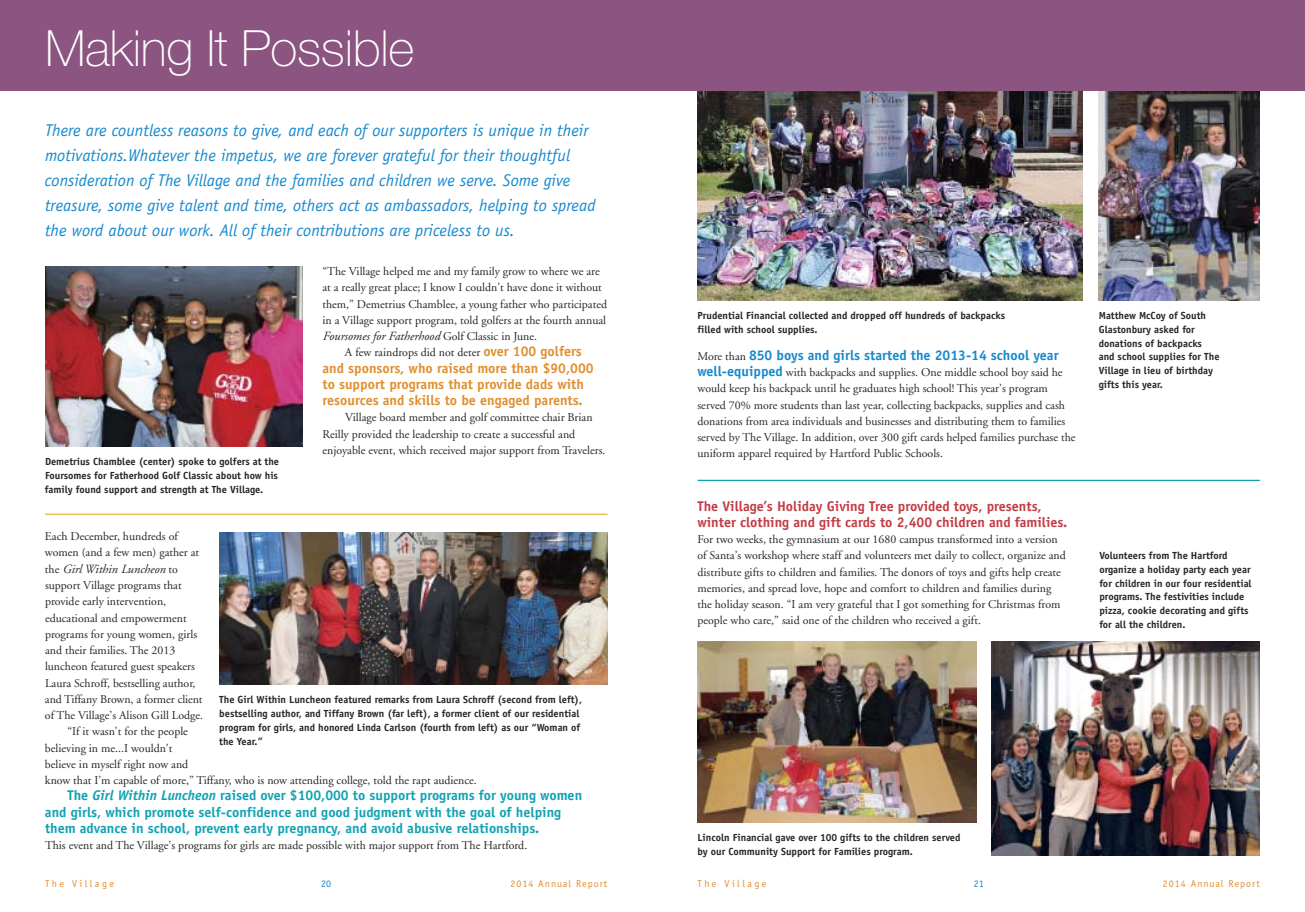
<style>
.page{position:relative;width:1305px;height:912px;background:#fff}
.page>*{position:absolute;margin:0;border:0;box-sizing:border-box;transform-origin:0 0}
.t1{font:100 50px "Helvetica Neue";letter-spacing:-.005em;color:#fff}
.t2{font:italic 17px/25px "Officina Sans";color:#1889cd}
.t3{font:700 14px/16.2px "Officina Sans";color:#11a2b2}
.t4{font:700 14px/16.2px "Officina Sans";color:#e08f31}
.t5{font:700 14px/16.2px "Officina Sans";color:#c33c44}
.t6{font:700 14px "Officina Sans";color:#1889cd}
.t7{font:italic 12.5px "Adobe Garamond";color:#272627}
.t8{font:11.88px/16.2px "Adobe Garamond";color:#272627}
.t9{font:700 10.25px/13.8px "Officina Sans";color:#272627}
.t10{font:10px "Officina Sans";letter-spacing:.1em;color:#e08f31}
.t11{font:10px "Officina Sans";letter-spacing:.25em;color:#e08f31}
.t12{font:10px "Officina Sans";color:#1889cd}
.s1{font-style:normal;font-size:11.88px}
.s2{font-family:"Officina Sans";font-weight:700;font-size:14px;color:#e08f31}
.s3{font-style:italic}
.s4{font-family:"Adobe Garamond";font-weight:400;font-size:11.88px;color:#272627}
.s5{font-family:"Officina Sans";font-weight:700;font-size:14px;color:#1889cd}
</style>
<div class="page">
<img style="left:1099px;top:90px;width:161px;height:210px">
<img style="left:698px;top:641px;width:279px;height:180px">
<img style="left:991px;top:641px;width:269px;height:214px">
<img style="left:698px;top:90px;width:384px;height:210px">
<hr style="left:698px;top:479px;width:562px;height:2px;background:#11a2b2">
<img style="left:45px;top:266px;width:257px;height:180px">
<hr style="left:45px;top:513px;width:563px;height:1px;background:#ecb634">
<img style="left:219px;top:532px;width:388px;height:152px">
<div style="left:0;top:0;width:1305px;height:90px;background:#8c5481"></div>
<h1 class="t1" style="left:45px;top:30px;width:371px">Making It Possible</h1>
<p class="t2" style="left:45px;top:119px;width:552px">There are countless reasons to give, and each of our supporters is unique in their motivations.Whatever the impetus, we are forever grateful for their thoughtful consideration of The Village and the families and children we serve. Some give treasure, some give talent and time, others act as ambassadors, helping to spread the word about our work. All of their contributions are priceless to us.</p>
<p class="t9" style="left:45px;top:456px;width:236px;text-align:justify">Demetrius Chamblee (center) spoke to golfers at the Foursomes for Fatherhood Golf Classic about how his family found support and strength at The Village.</p>
<p class="t8" style="left:322px;top:264px;width:286px">“The Village helped me and my family grow to where we are at a really great place; I know I couldn't have done it without them,” Demetrius Chamblee, a young father who participated in a Village support program, told golfers at the fourth annual</p>
<p class="t7" style="left:322px;top:331px;width:216px">Foursomes for Fatherhood <span class="s1">Golf Classic in June.</span></p>
<p class="t8" style="left:345px;top:345px;width:238px">A few raindrops did not deter <span class="s2">over 100 golfers</span></p>
<p class="t4" style="left:322px;top:361px;width:273px">and sponsors, who raised more than $90,000 to support programs that provide dads with resources and skills to be engaged parents.</p>
<p class="t8" style="left:322px;top:410px;width:284px;text-indent:23px">Village board member and golf committee chair Brian<br>Reilly provided the leadership to create a successful and enjoyable event, which received major support from Travelers.</p>
<p class="t8" style="left:45px;top:529px;width:156px">Each December, hundreds of women (and a few men) gather at</p>
<p class="t7" style="left:45px;top:563px;width:134px"><span class="s1">the</span> Girl Within Luncheon <span class="s1">to</span></p>
<p class="t8" style="left:45px;top:578px;width:138px">support Village programs that</p>
<p class="t8" style="left:45px;top:594px;width:123px">provide early intervention,</p>
<p class="t8" style="left:45px;top:610px;width:143px">educational and empowerment</p>
<p class="t8" style="left:45px;top:626px;width:154px">programs for young women, girls</p>
<p class="t8" style="left:45px;top:643px;width:132px">and their families. The 2013</p>
<p class="t8" style="left:45px;top:659px;width:151px">luncheon featured guest speakers</p>
<p class="t8" style="left:45px;top:675px;width:152px">Laura Schroff, bestselling author,</p>
<p class="t8" style="left:45px;top:691px;width:159px">and Tiffany Brown, a former client</p>
<p class="t8" style="left:45px;top:708px;width:160px">of The Village’s Alison Gill Lodge.</p>
<p class="t8" style="left:67px;top:724px;width:122px">“If it wasn't for the people</p>
<p class="t8" style="left:45px;top:740px;width:129px">believing in me...I wouldn’t</p>
<p class="t8" style="left:45px;top:756px;width:145px">believe in myself right now and</p>
<p class="t8" style="left:45px;top:773px;width:433px">know that I’m capable of more,” Tiffany, who is now attending college, told the rapt audience.</p>
<p class="t3" style="left:45px;top:788px;width:539px;text-indent:23px">The <span class="s3">Girl Within Luncheon</span> raised over $100,000 to support programs for young women and girls, which promote self-confidence and good judgment with the goal of helping them advance in school, prevent early pregnancy, and avoid abusive relationships.</p>
<p class="t8" style="left:45px;top:838px;width:484px">This event and The Village’s programs for girls are made possible with major support from The Hartford.</p>
<p class="t9" style="left:219px;top:693px;width:364px">The Girl Within Luncheon featured remarks from Laura Schroff (second from left), bestselling author, and Tiffany Brown (far left), a former client of our residential program for girls, and honored Linda Carlson (fourth from left) as our “Woman of the Year.”</p>
<p class="t9" style="left:697px;top:309px;width:309px">Prudential Financial collected and dropped off hundreds of backpacks filled with school supplies.</p>
<p class="t6" style="left:698px;top:350px;width:363px"><span class="s4">More than</span> 850 boys and girls started the 2013-14 school year</p>
<p class="t8" style="left:697px;top:365px;width:380px"><span class="s5">well-equipped</span> with backpacks and supplies. One middle school boy said he would keep his backpack until he graduates high school! This year’s program served 70% more students than last year, collecting backpacks, supplies and cash donations from area individuals and businesses and distributing them to families served by The Village. In addition, over 300 gift cards helped families purchase the uniform apparel required by Hartford Public Schools.</p>
<p class="t5" style="left:697px;top:498px;width:372px">The Village’s Holiday Giving Tree provided toys, presents, winter clothing and gift cards to 2,400 children and families.</p>
<p class="t8" style="left:697px;top:532px;width:370px">For two weeks, the gymnasium at our 1680 campus transformed into a version of Santa’s workshop where staff and volunteers met daily to collect, organize and distribute gifts to children and families. The donors of toys and gifts help create memories, and spread love, hope and comfort to children and families during the holiday season. “I am very grateful that I got something for Christmas from people who care,” said one of the children who received a gift.</p>
<p class="t9" style="left:1099px;top:309px;width:122px">Matthew McCoy of South<br>Glastonbury asked for donations of backpacks and school supplies for The<br>Village in lieu of birthday gifts this year.</p>
<p class="t9" style="left:1099px;top:549px;width:154px">Volunteers from The Hartford organize a holiday party each year for children in our four residential programs. The festivities include pizza, cookie decorating and gifts for all the children.</p>
<p class="t9" style="left:697px;top:831px;width:264px">Lincoln Financial gave over 100 gifts to the children served by our Community Support for Families program.</p>
<p class="t11" style="left:45px;top:879px;width:71px">The Village</p>
<p class="t12" style="left:321px;top:879px;width:11px">20</p>
<p class="t10" style="left:510px;top:879px;width:99px">2014 Annual Report</p>
<p class="t11" style="left:698px;top:879px;width:71px">The Village</p>
<p class="t12" style="left:974px;top:879px;width:11px">21</p>
<p class="t10" style="left:1163px;top:879px;width:99px">2014 Annual Report</p>
</div>
